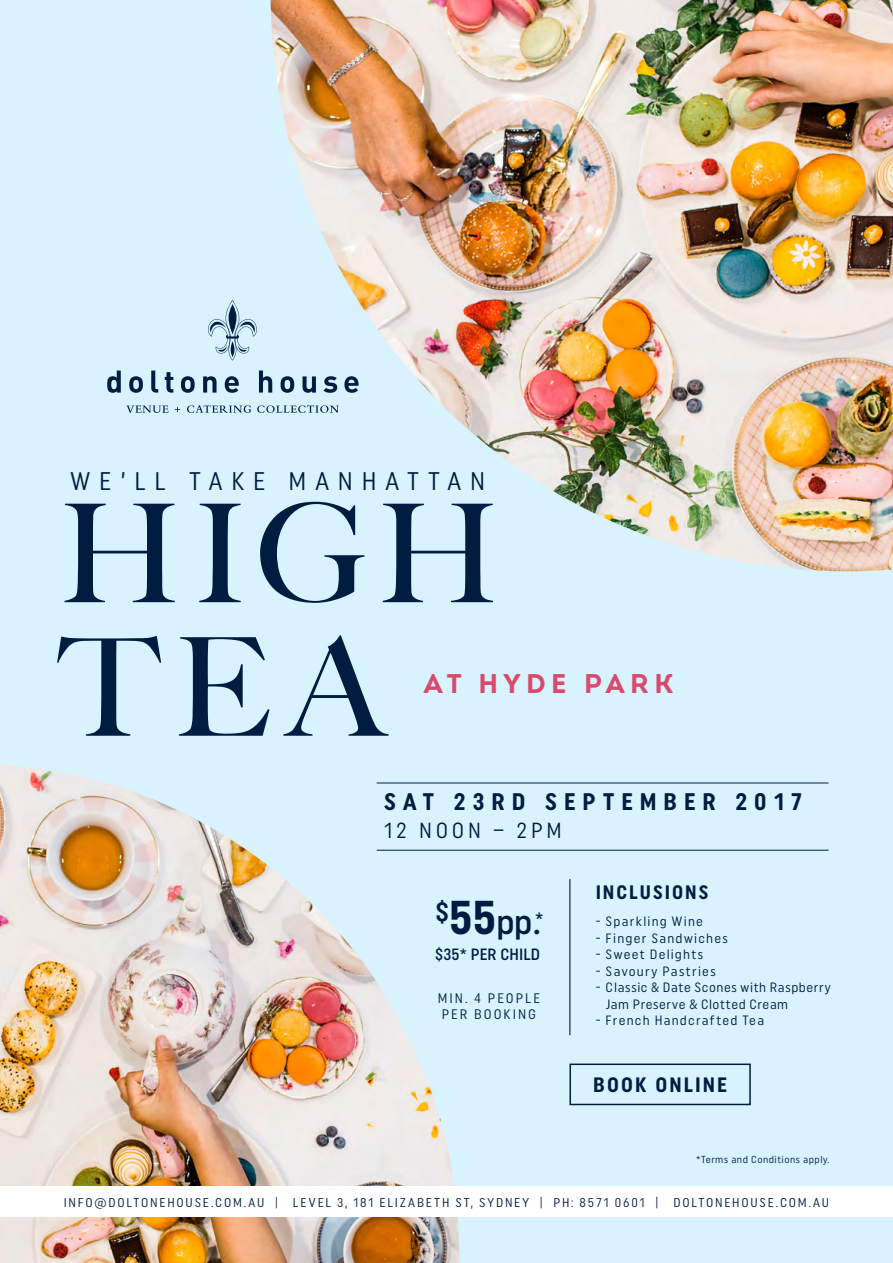
<style>
.page{position:relative;width:893px;height:1263px;background:#d8f2fe}
.page>*{position:absolute;margin:0;border:0;box-sizing:border-box;transform-origin:0 0}
.t1{font:500 136.8px/133.5px "Big Caslon";letter-spacing:.085em;color:#001d41}
.t2{font:500 35.1px "Uniform Condensed";color:#001d41}
.t3{font:27px "Intro Bold Alt";letter-spacing:.2em;color:#d94a6d}
.t4{font:25.5px "Uniform Condensed";letter-spacing:.35em;color:#001d41}
.t5{font:700 24px "Uniform Condensed";letter-spacing:.295em;color:#001d41}
.t6{font:21.9px "Uniform Condensed";letter-spacing:.17em;color:#001d41}
.t7{font:700 20.85px "Uniform Condensed";letter-spacing:.1em;color:#001d41}
.t8{font:700 19.5px "Uniform Condensed";letter-spacing:.1em;color:#001d41}
.t9{font:500 16.35px "Uniform Condensed";letter-spacing:.015em;color:#001d41}
.t10{font:13.8px/15.6px "Uniform Condensed";letter-spacing:.145em;color:#001d41}
.t11{font:13.5px "Uniform Condensed";letter-spacing:.085em;color:#001d41}
.t12{font:13.5px/16.5px "Uniform Condensed";letter-spacing:.045em;color:#001d41}
.t13{font:12.75px "Uniform Condensed";letter-spacing:.145em;color:#001d41}
.t14{font:10.2px "Uniform Condensed";letter-spacing:.05em;color:#001d41}
.s1{font-size:45.15px}
.s2{font-weight:700;font-size:47.4px}
</style>
<div class="page">
<img style="left:271px;top:0;width:622px;height:571px">
<img style="left:0;top:765px;width:459px;height:498px">
<hr style="left:377px;top:782px;width:451px;height:1px;background:#001d41">
<hr style="left:377px;top:850px;width:451px;height:1px;background:#001d41">
<hr style="left:569px;top:879px;width:1px;height:156px;background:#001d41">
<div style="left:569px;top:1063px;width:182px;height:42px;border:2px solid #001d41"></div>
<svg style="left:208px;top:300px;width:49px;height:60px"></svg>
<svg style="left:107px;top:370px;width:14px;height:23px"></svg>
<svg style="left:129px;top:376px;width:14px;height:17px"></svg>
<svg style="left:151px;top:370px;width:7px;height:23px"></svg>
<svg style="left:165px;top:372px;width:8px;height:21px"></svg>
<svg style="left:181px;top:376px;width:14px;height:17px"></svg>
<svg style="left:203px;top:376px;width:14px;height:17px"></svg>
<svg style="left:225px;top:376px;width:14px;height:17px"></svg>
<svg style="left:259px;top:370px;width:13px;height:23px"></svg>
<svg style="left:281px;top:376px;width:13px;height:17px"></svg>
<svg style="left:303px;top:376px;width:13px;height:17px"></svg>
<svg style="left:324px;top:376px;width:13px;height:17px"></svg>
<svg style="left:344px;top:376px;width:15px;height:17px"></svg>
<svg style="left:127px;top:406px;width:41px;height:7px"></svg>
<svg style="left:187px;top:405px;width:64px;height:8px"></svg>
<svg style="left:257px;top:405px;width:82px;height:8px"></svg>
<div style="left:0;top:1186px;width:893px;height:31px;background:#fff"></div>
<h3 class="t4" style="left:70px;top:465px;width:416px">WE’LL TAKE MANHATTAN</h3>
<h1 class="t1" style="left:58px;top:482px;width:443px">HIGH<br>TEA</h1>
<h3 class="t3" style="left:424px;top:666px;width:251px">AT HYDE PARK</h3>
<h3 class="t5" style="left:384px;top:787px;width:419px">SAT 23RD SEPTEMBER 2017</h3>
<h3 class="t6" style="left:384px;top:817px;width:179px">12 NOON – 2PM</h3>
<h2 class="t2" style="left:435px;top:901px;width:110px"><span class="s1">$</span><span class="s2">55</span>pp.<sup>*</sup></h2>
<p class="t9" style="left:435px;top:945px;width:107px">$35* PER CHILD</p>
<p class="t10" style="left:438px;top:990px;width:104px">MIN. 4 PEOPLE<br>PER BOOKING</p>
<h3 class="t8" style="left:596px;top:881px;width:114px">INCLUSIONS</h3>
<p class="t11" style="left:596px;top:913px;width:109px">- Sparkling Wine</p>
<p class="t11" style="left:596px;top:930px;width:134px">- Finger Sandwiches</p>
<p class="t11" style="left:596px;top:946px;width:109px">- Sweet Delights</p>
<p class="t11" style="left:596px;top:963px;width:121px">- Savoury Pastries</p>
<p class="t12" style="left:606px;top:979px;width:226px;text-indent:-10px">- Classic &amp; Date Scones with Raspberry<br>Jam Preserve &amp; Clotted Cream</p>
<p class="t11" style="left:596px;top:1012px;width:170px">- French Handcrafted Tea</p>
<h3 class="t7" style="left:593px;top:1072px;width:135px">BOOK ONLINE</h3>
<p class="t14" style="left:696px;top:1154px;width:135px">*Terms and Conditions apply.</p>
<p class="t13" style="left:64px;top:1194px;width:767px">INFO@DOLTONEHOUSE.COM.AU | LEVEL 3, 181 ELIZABETH ST, SYDNEY | PH: 8571 0601 | DOLTONEHOUSE.COM.AU</p>
</div>
